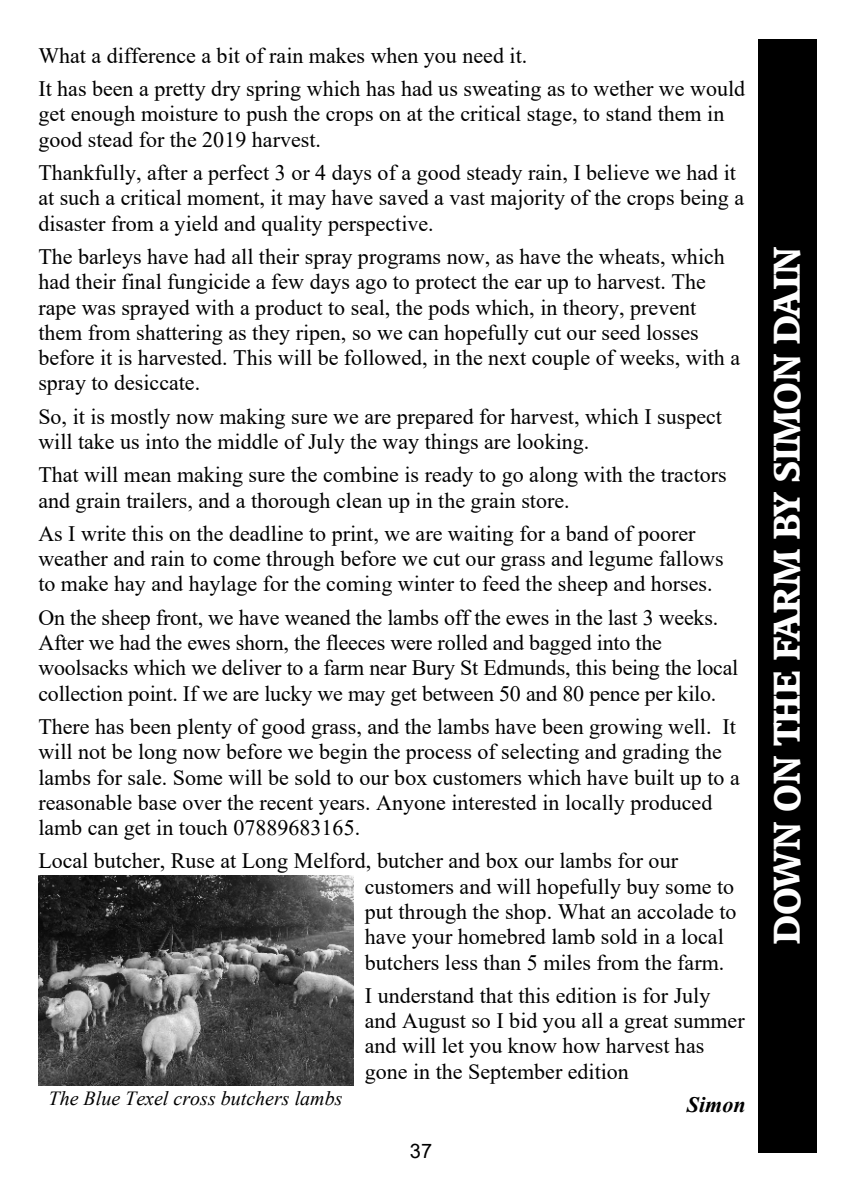
<style>
.page{position:relative;width:842px;height:1191px;background:#fff}
.page>*{position:absolute;margin:0;border:0;box-sizing:border-box;transform-origin:0 0}
.t1{font:36px "Accord SF Bold";color:#fff}
.t2{font:22px/25.2px "Times New Roman";color:#000}
.t3{font:italic 700 22px "Times New Roman";color:#000}
.t4{font:italic 20px "Times New Roman";color:#000}
.t5{font:20px "Arial";color:#000}
</style>
<div class="page">
<div style="left:758px;top:39px;width:58px;height:1113px;background:#000"></div>
<img style="left:38px;top:876px;width:315px;height:209px">
<p class="t2" style="left:38px;top:41px;width:708px;line-height:33.2px">What a difference a bit of rain makes when you need it.<br>It has been a pretty dry spring which has had us sweating as to wether we would</p>
<p class="t2" style="left:38px;top:104px;width:687px">get enough moisture to push the crops on at the critical stage, to stand them in good stead for the 2019 harvest.</p>
<p class="t2" style="left:38px;top:162px;width:707px">Thankfully, after a perfect 3 or 4 days of a good steady rain, I believe we had it at such a critical moment, it may have saved a vast majority of the crops being a disaster from a yield and quality perspective.</p>
<p class="t2" style="left:38px;top:246px;width:703px">The barleys have had all their spray programs now, as have the wheats, which had their final fungicide a few days ago to protect the ear up to harvest. The rape was sprayed with a product to seal, the pods which, in theory, prevent them from shattering as they ripen, so we can hopefully cut our seed losses before it is harvested. This will be followed, in the next couple of weeks, with a spray to desiccate.</p>
<p class="t2" style="left:38px;top:406px;width:685px">So, it is mostly now making sure we are prepared for harvest, which I suspect will take us into the middle of July the way things are looking.</p>
<p class="t2" style="left:38px;top:464px;width:690px">That will mean making sure the combine is ready to go along with the tractors and grain trailers, and a thorough clean up in the grain store.</p>
<p class="t2" style="left:38px;top:523px;width:687px">As I write this on the deadline to print, we are waiting for a band of poorer weather and rain to come through before we cut our grass and legume fallows to make hay and haylage for the coming winter to feed the sheep and horses.</p>
<p class="t2" style="left:38px;top:607px;width:701px">On the sheep front, we have weaned the lambs off the ewes in the last 3 weeks.<br>After we had the ewes shorn, the fleeces were rolled and bagged into the woolsacks which we deliver to a farm near Bury St Edmunds, this being the local collection point. If we are lucky we may get between 50 and 80 pence per kilo.</p>
<p class="t2" style="left:38px;top:716px;width:703px">There has been plenty of good grass, and the lambs have been growing well. It will not be long now before we begin the process of selecting and grading the lambs for sale. Some will be sold to our box customers which have built up to a reasonable base over the recent years. Anyone interested in locally produced lamb can get in touch 07889683165.</p>
<p class="t2" style="left:365px;top:850px;width:373px;text-indent:-326px">Local butcher, Ruse at Long Melford, butcher and box our lambs for our customers and will hopefully buy some to put through the shop. What an accolade to have your homebred lamb sold in a local butchers less than 5 miles from the farm.</p>
<p class="t2" style="left:365px;top:985px;width:381px">I understand that this edition is for July and August so I bid you all a great summer and will let you know how harvest has gone in the September edition</p>
<p class="t3" style="left:687px;top:1097px;width:60px">Simon</p>
<p class="t4" style="left:49px;top:1091px;width:295px">The Blue Texel cross butchers lambs</p>
<p class="t5" style="left:410px;top:1143px;width:24px">37</p>
<h1 class="t1" style="left:769px;top:944px;width:698px;rotate:-90deg">DOWN ON THE FARM BY SIMON DAIN</h1>
</div>
